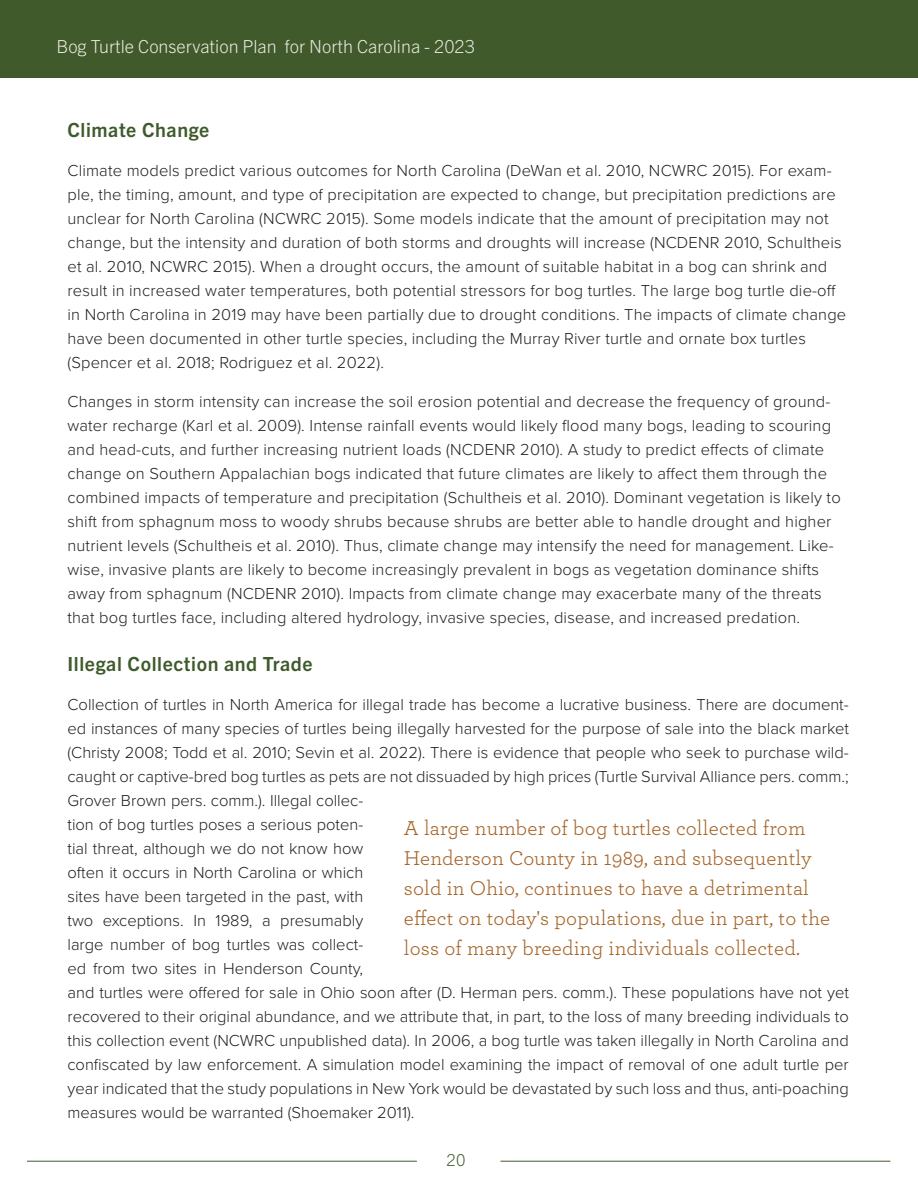
<style>
.page{position:relative;width:918px;height:1188px;background:#fff}
.page>*{position:absolute;margin:0;border:0;box-sizing:border-box;transform-origin:0 0}
.Call_out_text{font:21px/30px "Archer";letter-spacing:.01em;color:#a56326}
.Subhead{font:700 19.5px "Trade Gothic Next LT Pro";letter-spacing:.03em;color:#3f5a2b}
.t1{font:300 18px "Trade Gothic Next LT Pro";color:#e9e9df}
.Body_Text{font:300 16.5px/24px "Proxima Nova";letter-spacing:.01em;color:#231f20}
.t2{font:300 16.5px "Trade Gothic Next LT Pro";color:#3f5a2b}
</style>
<div class="page">
<div style="left:0;top:0;width:918px;height:78px;background:#405a2b"></div>
<hr style="left:27px;top:1161px;width:390px;height:1px;background:#3f5a2b">
<hr style="left:501px;top:1161px;width:389px;height:1px;background:#3f5a2b">
<p class="t1" style="left:57px;top:34px;width:420px">Bog Turtle Conservation Plan for North Carolina - 2023</p>
<p class="Subhead" style="left:68px;top:116px;width:143px">Climate Change</p>
<p class="Body_Text" style="left:68px;top:157px;width:780px">Climate models predict various outcomes for North Carolina (DeWan et al. 2010, NCWRC 2015). For exam&shy;ple, the timing, amount, and type of precipitation are expected to change, but precipitation predictions are unclear for North Carolina (NCWRC 2015). Some models indicate that the amount of precipitation may not change, but the intensity and duration of both storms and droughts will increase (NCDENR 2010, Schultheis et al. 2010, NCWRC 2015). When a drought occurs, the amount of suitable habitat in a bog can shrink and result in increased water temperatures, both potential stressors for bog turtles. The large bog turtle die-off in North Carolina in 2019 may have been partially due to drought conditions. The impacts of climate change have been documented in other turtle species, including the Murray River turtle and ornate box turtles (Spencer et al. 2018; Rodriguez et al. 2022).</p>
<p class="Body_Text" style="left:68px;top:388px;width:775px">Changes in storm intensity can increase the soil erosion potential and decrease the frequency of ground&shy;water recharge (Karl et al. 2009). Intense rainfall events would likely flood many bogs, leading to scouring and head-cuts, and further increasing nutrient loads (NCDENR 2010). A study to predict effects of climate change on Southern Appalachian bogs indicated that future climates are likely to affect them through the combined impacts of temperature and precipitation (Schultheis et al. 2010). Dominant vegetation is likely to shift from sphagnum moss to woody shrubs because shrubs are better able to handle drought and higher nutrient levels (Schultheis et al. 2010). Thus, climate change may intensify the need for management. Like&shy;wise, invasive plants are likely to become increasingly prevalent in bogs as vegetation dominance shifts away from sphagnum (NCDENR 2010). Impacts from climate change may exacerbate many of the threats that bog turtles face, including altered hydrology, invasive species, disease, and increased predation.</p>
<p class="Subhead" style="left:68px;top:650px;width:247px">Illegal Collection and Trade</p>
<p class="Body_Text" style="left:68px;top:691px;width:783px">Collection of turtles in North America for illegal trade has become a lucrative business. There are document&shy;ed instances of many species of turtles being illegally harvested for the purpose of sale into the black market (Christy 2008; Todd et al. 2010; Sevin et al. 2022). There is evidence that people who seek to purchase wild&shy;caught or captive-bred bog turtles as pets are not dissuaded by high prices (Turtle Survival Alliance pers. comm.; Grover Brown pers. comm.). Illegal collec-<br>tion of bog turtles poses a serious poten-<br>tial threat, although we do not know how<br>often it occurs in North Carolina or which<br>sites have been targeted in the past, with<br>two exceptions. In 1989, a presumably<br>large number of bog turtles was collect-<br>ed from two sites in Henderson County,<br>and turtles were offered for sale in Ohio soon after (D. Herman pers. comm.). These populations have not yet recovered to their original abundance, and we attribute that, in part, to the loss of many breeding individuals to this collection event (NCWRC unpublished data). In 2006, a bog turtle was taken illegally in North Carolina and confiscated by law enforcement. A simulation model examining the impact of removal of one adult turtle per year indicated that the study populations in New York would be devastated by such loss and thus, anti-poaching measures would be warranted (Shoemaker 2011).</p>
<p class="Call_out_text" style="left:404px;top:812px;width:428px">A large number of bog turtles collected from Henderson County in 1989, and subsequently sold in Ohio, continues to have a detrimental effect on today's populations, due in part, to the loss of many breeding individuals collected.</p>
<p class="t2" style="left:447px;top:1148px;width:20px">20</p>
</div>
